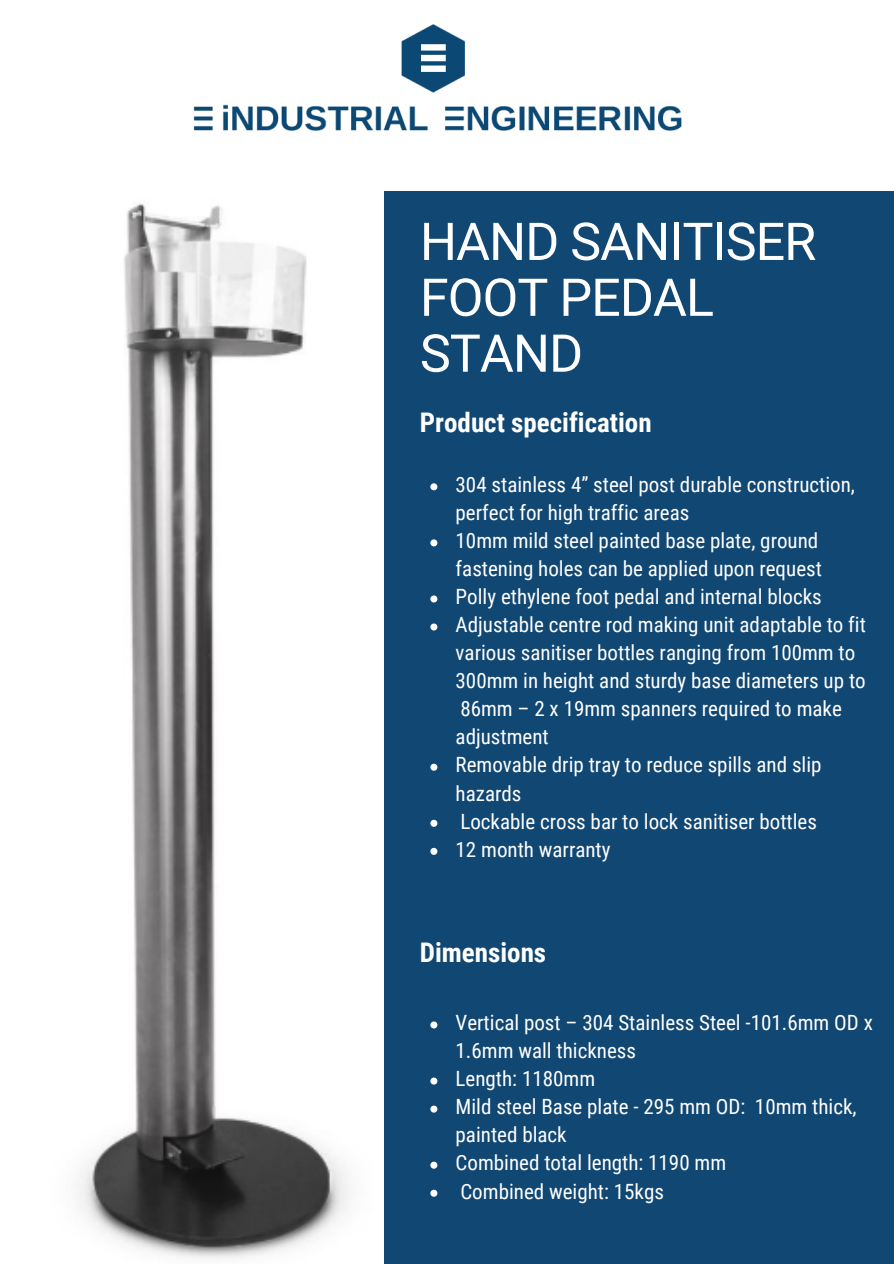
<style>
.page{position:relative;width:894px;height:1264px;background:#fff}
.page>*{position:absolute;margin:0;border:0;box-sizing:border-box;transform-origin:0 0}
.t1{font:52.2px/55.8px "Roboto";letter-spacing:-.02em;color:#fff}
.t2{font:700 27px "Roboto Condensed";color:#fff}
.t3{font:21px/28px "Roboto Condensed";color:#fff}
</style>
<div class="page">
<div style="left:0;top:191px;width:893px;height:1072px;background:#114773"></div>
<img style="left:0;top:191px;width:383px;height:1072px">
<svg style="left:430px;top:483px;width:7px;height:7px"></svg>
<svg style="left:430px;top:539px;width:7px;height:7px"></svg>
<svg style="left:430px;top:595px;width:7px;height:7px"></svg>
<svg style="left:430px;top:623px;width:7px;height:7px"></svg>
<svg style="left:430px;top:763px;width:7px;height:7px"></svg>
<svg style="left:430px;top:819px;width:7px;height:7px"></svg>
<svg style="left:430px;top:847px;width:7px;height:7px"></svg>
<img style="left:193px;top:24px;width:489px;height:107px">
<svg style="left:430px;top:1021px;width:7px;height:7px"></svg>
<svg style="left:430px;top:1077px;width:7px;height:7px"></svg>
<svg style="left:430px;top:1105px;width:7px;height:7px"></svg>
<svg style="left:430px;top:1161px;width:7px;height:7px"></svg>
<svg style="left:430px;top:1189px;width:7px;height:7px"></svg>
<h1 class="t1" style="left:420px;top:214px;width:398px">HAND SANITISER<br>FOOT PEDAL<br>STAND</h1>
<p class="t2" style="left:420px;top:407px;width:233px">Product specification</p>
<p class="t3" style="left:455px;top:471px;width:411px">304 stainless 4” steel post durable construction, perfect for high traffic areas<br>10mm mild steel painted base plate, ground fastening holes can be applied upon request Polly ethylene foot pedal and internal blocks Adjustable centre rod making unit adaptable to fit various sanitiser bottles ranging from 100mm to 300mm in height and sturdy base diameters up to</p>
<p class="t3" style="left:455px;top:695px;width:387px">86mm – 2 x 19mm spanners required to make adjustment</p>
<p class="t3" style="left:455px;top:751px;width:367px">Removable drip tray to reduce spills and slip hazards<br>Lockable cross bar to lock sanitiser bottles<br>12 month warranty</p>
<p class="t2" style="left:420px;top:936px;width:128px">Dimensions</p>
<p class="t3" style="left:455px;top:1009px;width:418px">Vertical post – 304 Stainless Steel -101.6mm OD x<br>1.6mm wall thickness<br>Length: 1180mm<br>Mild steel Base plate - 295 mm OD: 10mm thick, painted black<br>Combined total length: 1190 mm<br>Combined weight: 15kgs</p>
</div>
